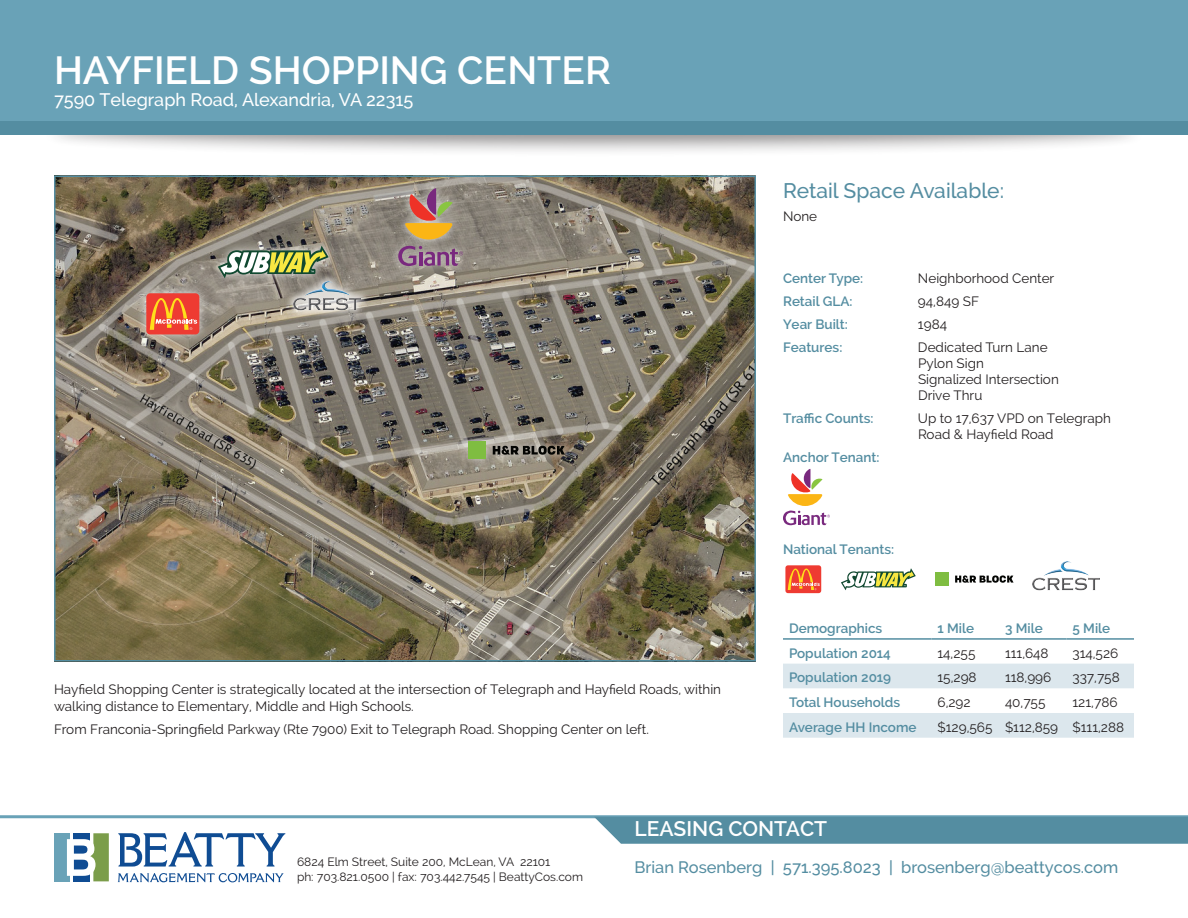
<style>
.page{position:relative;width:1188px;height:918px;background:#fff}
.page>*{position:absolute;margin:0;border:0;box-sizing:border-box;transform-origin:0 0}
.t1{font:600 39px "Raleway";color:#fff}
.t2{font:500 21px "Raleway";color:#548da1}
.t3{font:600 21px "Raleway";color:#fff}
.t4{font:500 18px "Raleway";color:#fff}
.t5{font:500 16.5px "Raleway";color:#548da1}
.t6{font:13.5px/16.2px "Raleway";color:#231f20}
.t7{font:600 13.5px "Raleway";color:#548da1}
.t8{font:12px/15px "Raleway";color:#231f20}
</style>
<div class="page">
<div style="left:41px;top:99px;width:1106px;height:58px;background:#231f20;opacity:.5"></div>
<div style="left:0;top:0;width:1188px;height:135px;background:#69a2b7"></div>
<div style="left:0;top:122px;width:1188px;height:13px;background:#548da1"></div>
<svg style="left:118px;top:832px;width:167px;height:35px"></svg>
<svg style="left:118px;top:873px;width:166px;height:9px"></svg>
<div style="left:54px;top:833px;width:15px;height:48px;background:#69a2b7"></div>
<svg style="left:67px;top:833px;width:42px;height:48px"></svg>
<hr style="left:0;top:815px;width:1188px;height:3px;background:#69a2b7">
<div style="left:594px;top:817px;width:594px;height:27px;background:#548da1"></div>
<svg style="left:783px;top:664px;width:351px;height:74px"></svg>
<hr style="left:783px;top:638px;width:149px;height:2px;background:#548da1">
<hr style="left:932px;top:638px;width:67px;height:2px;background:#548da1">
<hr style="left:999px;top:638px;width:67px;height:2px;background:#548da1">
<hr style="left:1066px;top:638px;width:68px;height:2px;background:#548da1">
<svg style="left:783px;top:469px;width:47px;height:56px"></svg>
<svg style="left:955px;top:575px;width:59px;height:8px"></svg>
<div style="left:936px;top:572px;width:13px;height:14px;background:#7fbd41"></div>
<div style="left:785px;top:565px;width:36px;height:28px;background:#ee3b32;border-radius:3px"></div>
<svg style="left:788px;top:569px;width:32px;height:21px"></svg>
<svg style="left:841px;top:568px;width:75px;height:22px"></svg>
<img style="left:1032px;top:561px;width:67px;height:30px">
<img style="left:57px;top:179px;width:696px;height:480px">
<div style="left:54px;top:176px;width:702px;height:486px;border:2px solid #548da1"></div>
<div style="left:389px;top:180px;width:83px;height:95px;background:#fff;opacity:.75"></div>
<svg style="left:405px;top:188px;width:48px;height:51px;background:#bd8e63"></svg>
<svg style="left:398px;top:246px;width:65px;height:20px"></svg>
<div style="left:459px;top:432px;width:114px;height:36px;background:#fff;opacity:.75"></div>
<svg style="left:493px;top:446px;width:72px;height:9px"></svg>
<div style="left:469px;top:442px;width:17px;height:17px;background:#7fbd41"></div>
<div style="left:136px;top:283px;width:73px;height:61px;background:#fff;opacity:.75"></div>
<div style="left:146px;top:293px;width:53px;height:41px;background:#ee3b32;border-radius:4px"></div>
<svg style="left:150px;top:298px;width:47px;height:32px"></svg>
<div style="left:209px;top:238px;width:128px;height:49px;background:#fff;opacity:.75"></div>
<svg style="left:218px;top:246px;width:111px;height:32px"></svg>
<div style="left:284px;top:272px;width:86px;height:48px;background:#fff;opacity:.75"></div>
<img style="left:294px;top:282px;width:67px;height:30px">
<h1 class="t1" style="left:54px;top:48px;width:559px">HAYFIELD SHOPPING CENTER</h1>
<h3 class="t4" style="left:54px;top:89px;width:361px">7590 Telegraph Road, Alexandria, VA 22315</h3>
<p class="t6" style="left:54px;top:682px;width:669px">Hayfield Shopping Center is strategically located at the intersection of Telegraph and Hayfield Roads, within walking distance to Elementary, Middle and High Schools.</p>
<p class="t6" style="left:54px;top:721px;width:596px">From Franconia-Springfield Parkway (Rte 7900) Exit to Telegraph Road. Shopping Center on left.</p>
<p class="t2" style="left:783px;top:179px;width:223px">Retail Space Available:</p>
<p class="t6" style="left:783px;top:208px;width:36px">None</p>
<p class="t7" style="left:783px;top:270px;width:82px">Center Type:</p>
<p class="t6" style="left:918px;top:270px;width:138px">Neighborhood Center</p>
<p class="t7" style="left:783px;top:293px;width:71px">Retail GLA:</p>
<p class="t6" style="left:918px;top:293px;width:63px">94,849 SF</p>
<p class="t7" style="left:783px;top:316px;width:66px">Year Built:</p>
<p class="t6" style="left:918px;top:316px;width:31px">1984</p>
<p class="t7" style="left:783px;top:339px;width:61px">Features:</p>
<p class="t6" style="left:918px;top:339px;width:142px">Dedicated Turn Lane<br>Pylon Sign<br>Signalized Intersection<br>Drive Thru</p>
<p class="t7" style="left:783px;top:411px;width:92px">Traffic Counts:</p>
<p class="t6" style="left:918px;top:410px;width:195px">Up to 17,637 VPD on Telegraph<br>Road &amp; Hayfield Road</p>
<p class="t7" style="left:783px;top:450px;width:98px">Anchor Tenant:</p>
<p class="t7" style="left:783px;top:542px;width:113px">National Tenants:</p>
<p class="t7" style="left:789px;top:620px;width:95px">Demographics</p>
<p class="t7" style="left:938px;top:620px;width:38px">1 Mile</p>
<p class="t7" style="left:1005px;top:620px;width:39px">3 Mile</p>
<p class="t7" style="left:1072px;top:620px;width:39px">5 Mile</p>
<p class="t7" style="left:789px;top:645px;width:103px">Population 2014</p>
<p class="t6" style="left:938px;top:645px;width:39px">14,255</p>
<p class="t6" style="left:1005px;top:645px;width:45px">111,648</p>
<p class="t6" style="left:1072px;top:645px;width:47px">314,526</p>
<p class="t7" style="left:789px;top:670px;width:104px">Population 2019</p>
<p class="t6" style="left:938px;top:669px;width:41px">15,298</p>
<p class="t6" style="left:1005px;top:669px;width:48px">118,996</p>
<p class="t6" style="left:1072px;top:669px;width:49px">337,758</p>
<p class="t7" style="left:789px;top:694px;width:113px">Total Households</p>
<p class="t6" style="left:938px;top:694px;width:35px">6,292</p>
<p class="t6" style="left:1005px;top:694px;width:42px">40,755</p>
<p class="t6" style="left:1072px;top:694px;width:47px">121,786</p>
<p class="t7" style="left:789px;top:719px;width:129px">Average HH Income</p>
<p class="t6" style="left:938px;top:719px;width:57px">$129,565</p>
<p class="t6" style="left:1005px;top:719px;width:55px">$112,859</p>
<p class="t6" style="left:1072px;top:719px;width:53px">$111,288</p>
<h2 class="t3" style="left:634px;top:817px;width:194px">LEASING CONTACT</h2>
<p class="t8" style="left:297px;top:854px;width:288px">6824 Elm Street, Suite 200, McLean, VA 22101<br>ph: 703.821.0500 | fax: 703.442.7545 | BeattyCos.com</p>
<p class="t5" style="left:634px;top:857px;width:485px">Brian Rosenberg | 571.395.8023 | brosenberg@beattycos.com</p>
</div>
